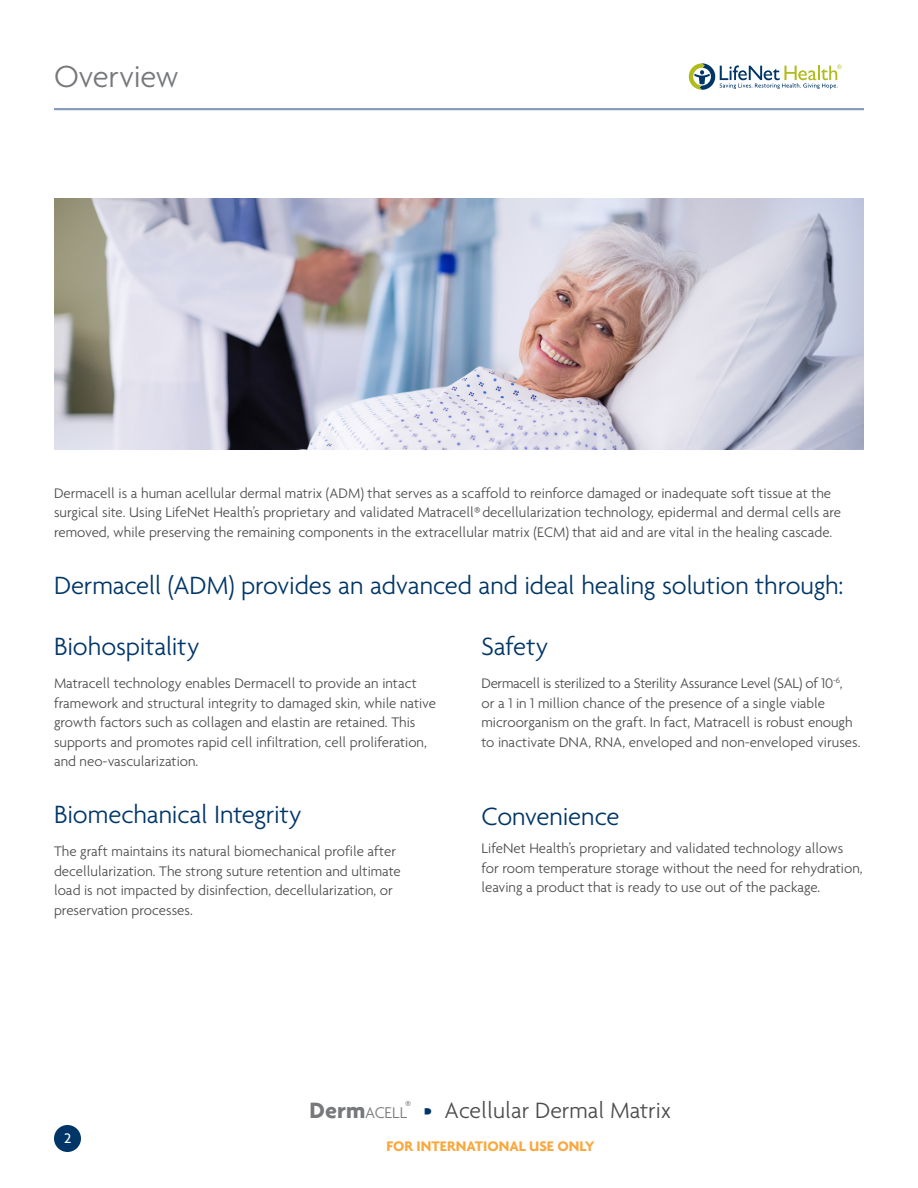
<style>
.page{position:relative;width:918px;height:1188px;background:#fff}
.page>*{position:absolute;margin:0;border:0;box-sizing:border-box;transform-origin:0 0}
.section_head{font:300 33px "Agenda";letter-spacing:-.01em;color:#76787b}
.subhead{font:300 27px "Agenda";letter-spacing:-.005em;color:#003667}
.t1{font:300 24px "Agenda";color:#4b4c4d}
.t2{font:300 16.8px "Agenda";letter-spacing:-.01em;color:#76787b}
.section_intro{font:300 15px/19.5px "Agenda";color:#4b4c4d}
.t3{font:700 15px "Agenda";color:#f9a83e}
.t4{font:500 15px "Agenda";color:#fff}
.s1{font-weight:700;font-size:24px}
.s2{color:#003667}
</style>
<div class="page">
<img style="left:54px;top:198px;width:810px;height:252px">
<hr style="left:54px;top:108px;width:810px;height:2px;background:#879cbd">
<div style="left:54px;top:1125px;width:27px;height:27px;background:#003667;border-radius:50%"></div>
<svg style="left:688px;top:63px;width:154px;height:27px"></svg>
<p class="section_head" style="left:54px;top:57px;width:127px">Overview</p>
<p class="section_intro" style="left:54px;top:483px;width:789px">Dermacell is a human acellular dermal matrix (ADM) that serves as a scaffold to reinforce damaged or inadequate soft tissue at the surgical site. Using LifeNet Health’s proprietary and validated Matracell® decellularization technology, epidermal and dermal cells are removed, while preserving the remaining components in the extracellular matrix (ECM) that aid and are vital in the healing cascade.</p>
<p class="subhead" style="left:54px;top:569px;width:791px">Dermacell (ADM) provides an advanced and ideal healing solution through:</p>
<p class="subhead" style="left:54px;top:631px;width:147px">Biohospitality</p>
<p class="section_intro" style="left:54px;top:674px;width:384px">Matracell technology enables Dermacell to provide an intact framework and structural integrity to damaged skin, while native growth factors such as collagen and elastin are retained. This supports and promotes rapid cell infiltration, cell proliferation, and neo-vascularization.</p>
<p class="subhead" style="left:54px;top:799px;width:249px">Biomechanical Integrity</p>
<p class="section_intro" style="left:54px;top:842px;width:348px">The graft maintains its natural biomechanical profile after decellularization. The strong suture retention and ultimate load is not impacted by disinfection, decellularization, or preservation processes.</p>
<p class="subhead" style="left:482px;top:631px;width:68px">Safety</p>
<p class="section_intro" style="left:482px;top:674px;width:381px">Dermacell is sterilized to a Sterility Assurance Level (SAL) of 10<sup>-6</sup>,<br>or a 1 in 1 million chance of the presence of a single viable microorganism on the graft. In fact, Matracell is robust enough to inactivate DNA, RNA, enveloped and non-enveloped viruses.</p>
<p class="subhead" style="left:482px;top:800px;width:139px">Convenience</p>
<p class="section_intro" style="left:482px;top:839px;width:383px">LifeNet Health’s proprietary and validated technology allows for room temperature storage without the need for rehydration, leaving a product that is ready to use out of the package.</p>
<p class="t4" style="left:64px;top:1129px;width:9px">2</p>
<p class="t2" style="left:310px;top:1103px;width:99px"><span class="s1">Derm</span>ACELL</p>
<h3 class="t1" style="left:405px;top:1096px;width:268px"><sup>®</sup> <span class="s2">•</span> Acellular Dermal Matrix</h3>
<p class="t3" style="left:386px;top:1137px;width:210px">FOR INTERNATIONAL USE ONLY</p>
</div>
